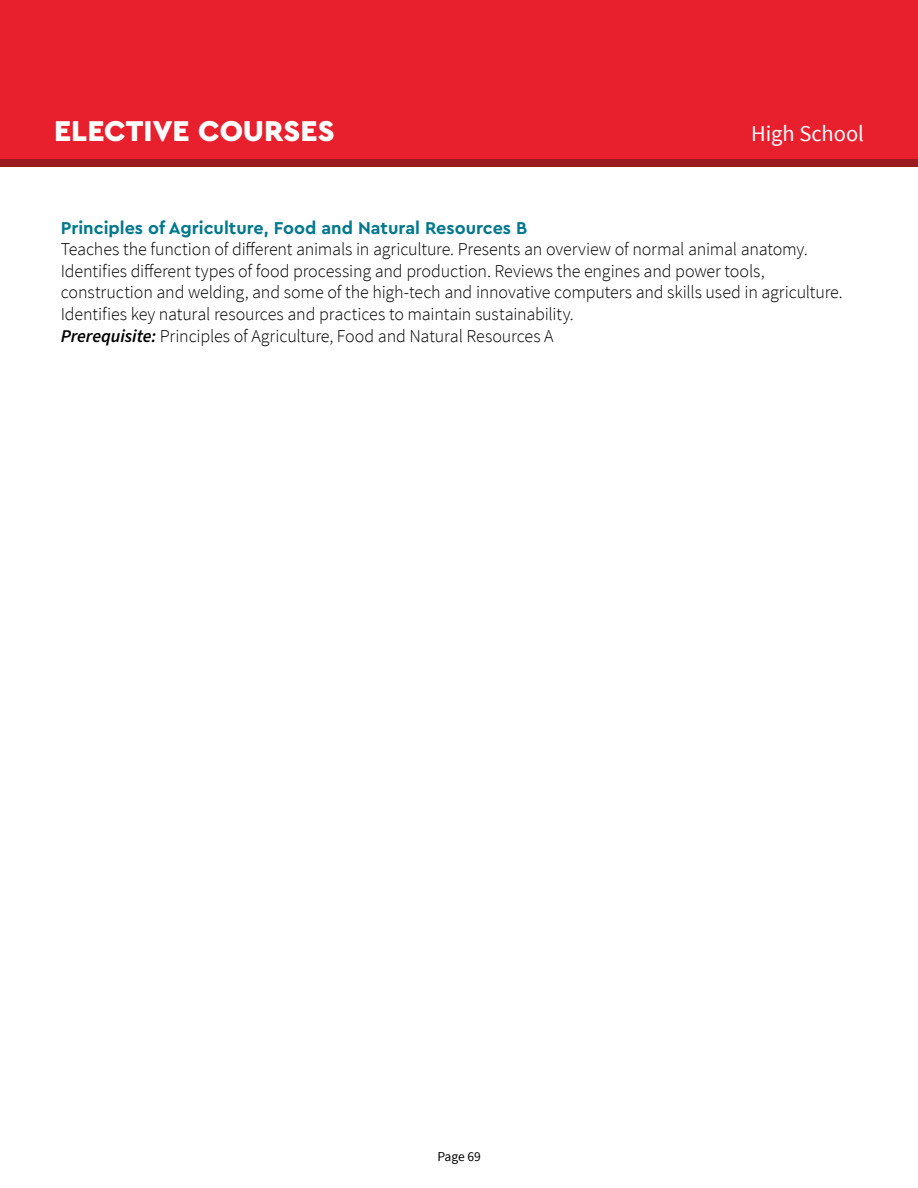
<style>
.page{position:relative;width:918px;height:1188px;background:#fff}
.page>*{position:absolute;margin:0;border:0;box-sizing:border-box;transform-origin:0 0}
.t1{font:900 30px "Cera Pro";color:#fff}
.t2{font:22.5px "Source Sans Pro";color:#fff}
.t3{font:300 18px/21.6px "Source Sans Pro";letter-spacing:-.01em;color:#000}
.t4{font:700 18px "Cera Pro";color:#00788c}
.t5{font:13.5px "Source Sans Pro";letter-spacing:-.005em;color:#000}
.s1{font-weight:600;font-style:italic}
</style>
<div class="page">
<div style="left:0;top:0;width:918px;height:159px;background:#e8202d"></div>
<div style="left:0;top:159px;width:918px;height:8px;background:#991d20"></div>
<h1 class="t1" style="left:54px;top:111px;width:282px">ELECTIVE COURSES</h1>
<p class="t2" style="left:751px;top:120px;width:114px">High School</p>
<p class="t4" style="left:61px;top:216px;width:468px">Principles of Agriculture, Food and Natural Resources B</p>
<p class="t3" style="left:61px;top:238px;width:783px">Teaches the function of different animals in agriculture. Presents an overview of normal animal anatomy.<br>Identifies different types of food processing and production. Reviews the engines and power tools, construction and welding, and some of the high-tech and innovative computers and skills used in agriculture.<br>Identifies key natural resources and practices to maintain sustainability.<br><span class="s1">Prerequisite:</span> Principles of Agriculture, Food and Natural Resources A</p>
<p class="t5" style="left:437px;top:1148px;width:45px">Page 69</p>
</div>
